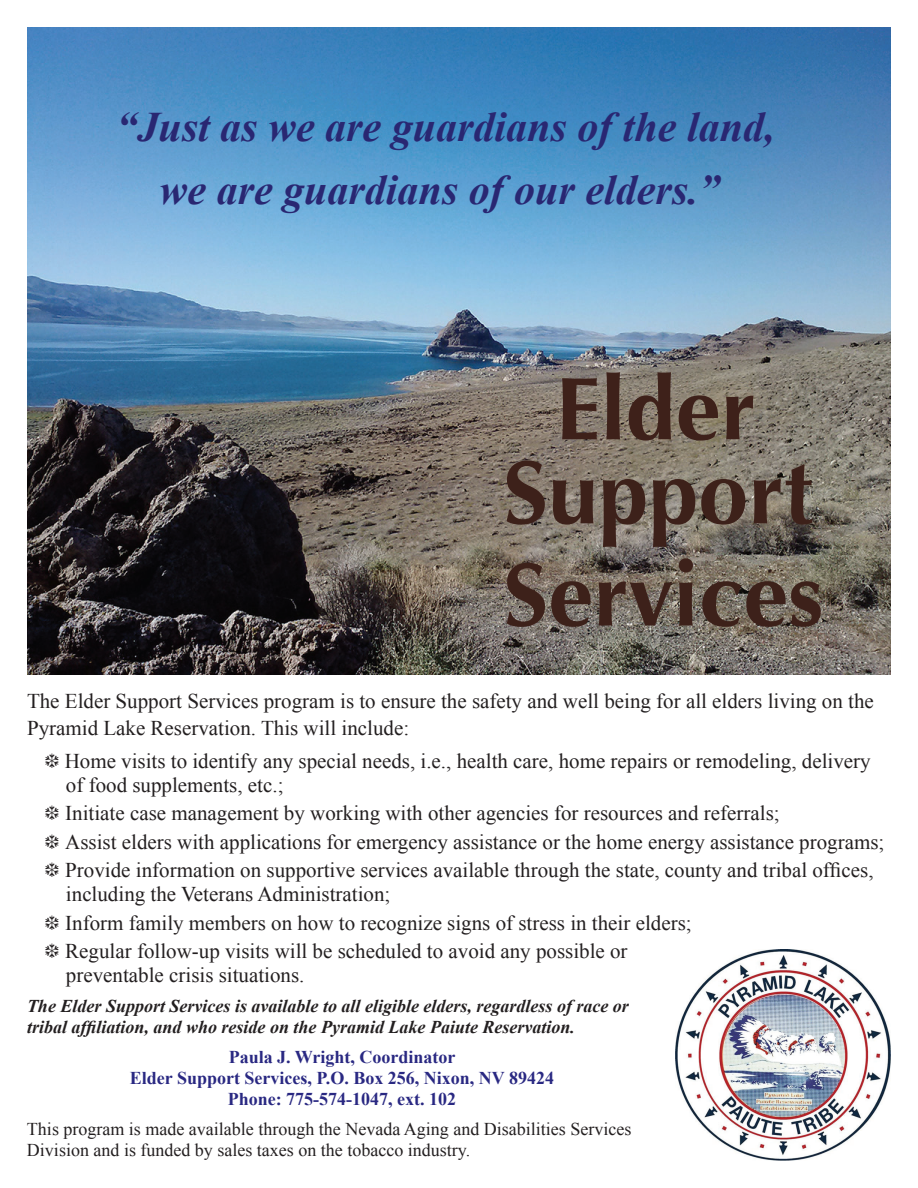
<style>
.page{position:relative;width:918px;height:1188px;background:#fff}
.page>*{position:absolute;margin:0;border:0;box-sizing:border-box;transform-origin:0 0}
.t1{font:700 90px/102.3px "Optima";color:#3d211a}
.t2{font:700 89.1px "Optima";color:#3e211a}
.t3{font:italic 700 42px "Times New Roman";color:#292772}
.t4{font:21px/28.5px "Times New Roman";color:#231f20}
.t5{font:italic 700 18px/21px "Times New Roman";color:#231f20}
.t6{font:18px/21px "Times New Roman";color:#231f20}
.t7{font:700 18px/21px "Times New Roman";color:#292882;text-align:center}
</style>
<div class="page">
<img style="left:27px;top:27px;width:864px;height:648px">
<img style="left:675px;top:949px;width:216px;height:212px">
<h3 class="t3" style="left:116px;top:98px;width:660px">“Just as we are guardians of the land,</h3>
<h3 class="t3" style="left:160px;top:160px;width:562px">we are guardians of our elders.”</h3>
<h2 class="t2" style="left:556px;top:357px;width:202px">Elder</h2>
<h1 class="t1" style="left:503px;top:443px;width:322px">Support<br>Services</h1>
<p class="t4" style="left:27px;top:687px;width:848px;line-height:27px">The Elder Support Services program is to ensure the safety and well being for all elders living on the<br>Pyramid Lake Reservation. This will include:</p>
<p class="t4" style="left:66px;top:749px;width:806px;line-height:24px;text-indent:-21px">❆ Home visits to identify any special needs, i.e., health care, home repairs or remodeling, delivery of food supplements, etc.;</p>
<p class="t4" style="left:45px;top:799px;width:841px">❆ Initiate case management by working with other agencies for resources and referrals;<br>❆ Assist elders with applications for emergency assistance or the home energy assistance programs; ❆ Provide information on supportive services available through the state, county and tribal offices,</p>
<p class="t4" style="left:45px;top:880px;width:648px;text-indent:21px">including the Veterans Administration;<br>❆ Inform family members on how to recognize signs of stress in their elders; ❆ Regular follow-up visits will be scheduled to avoid any possible or</p>
<p class="t4" style="left:66px;top:961px;width:240px">preventable crisis situations.</p>
<p class="t5" style="left:27px;top:995px;width:603px">The Elder Support Services is available to all eligible elders, regardless of race or tribal affiliation, and who reside on the Pyramid Lake Paiute Reservation.</p>
<p class="t7" style="left:130px;top:1046px;width:426px">Paula J. Wright, Coordinator<br>Elder Support Services, P.O. Box 256, Nixon, NV 89424<br>Phone: 775-574-1047, ext. 102</p>
<p class="t6" style="left:27px;top:1119px;width:606px">This program is made available through the Nevada Aging and Disabilities Services<br>Division and is funded by sales taxes on the tobacco industry.</p>
</div>
